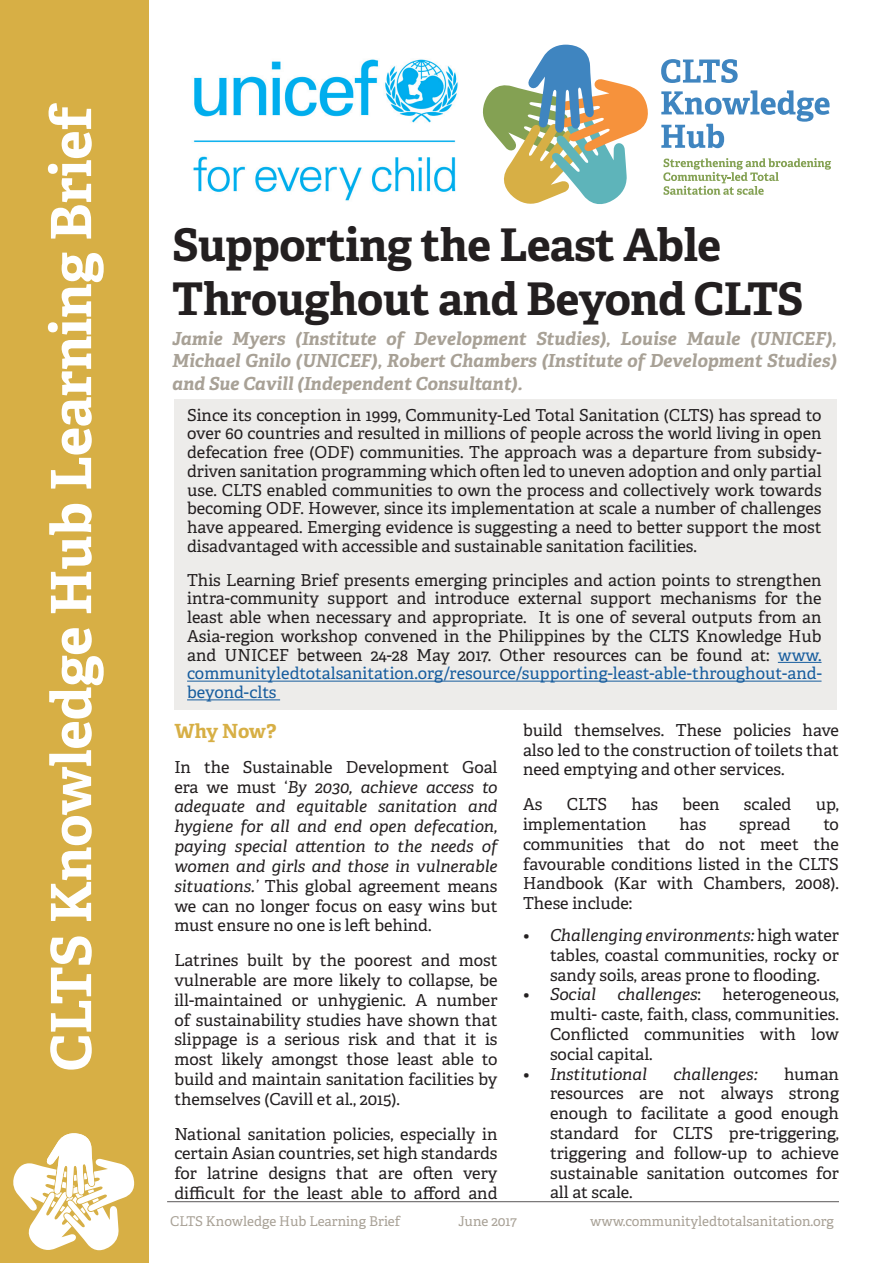
<style>
.page{position:relative;width:893px;height:1263px;background:#fff}
.page>*{position:absolute;margin:0;border:0;box-sizing:border-box;transform-origin:0 0}
.t1{font:700 55.5px "Adelle";color:#fff}
.t2{font:700 45px/54px "Adelle";letter-spacing:-.01em;color:#231f20}
.t3{font:700 19.5px "Adelle";letter-spacing:-.02em;color:#d7af45}
.t4{font:italic 700 18px/21.6px "Adelle";color:#a8a196}
.t5{font:16.5px/19.8px "Adelle";color:#231f20;text-align:justify}
.t6{font:italic 16.5px/19.8px "Adelle";color:#231f20;text-align:justify}
.t7{font:13.5px "Adelle";color:#a8a196}
.s1{color:#175d9e}
.s2{font-style:normal}
.s3{font-style:italic}
</style>
<div class="page">
<div style="left:0;top:0;width:149px;height:1263px;background:#d7af45"></div>
<svg style="left:483px;top:45px;width:165px;height:159px"></svg>
<svg style="left:661px;top:59px;width:77px;height:24px"></svg>
<svg style="left:661px;top:90px;width:168px;height:58px"></svg>
<svg style="left:663px;top:158px;width:168px;height:37px"></svg>
<svg style="left:13px;top:1133px;width:121px;height:117px"></svg>
<hr style="left:167px;top:1201px;width:672px;height:1px;background:#231f20">
<div style="left:174px;top:400px;width:663px;height:310px;background:#edecea"></div>
<hr style="left:778px;top:662px;width:43px;height:1px;background:#175d9e">
<hr style="left:187px;top:681px;width:634px;height:1px;background:#175d9e">
<hr style="left:187px;top:699px;width:93px;height:1px;background:#175d9e">
<img style="left:193px;top:59px;width:265px;height:142px">
<p class="t1" style="left:36px;top:1071px;width:970px;rotate:-90deg">CLTS Knowledge Hub Learning Brief</p>
<p class="t2" style="left:172px;top:219px;width:633px">Supporting the Least Able<br>Throughout and Beyond CLTS</p>
<p class="t4" style="left:172px;top:327px;width:666px">Jamie Myers (Institute of Development Studies), Louise Maule (UNICEF),<br>Michael Gnilo (UNICEF), Robert Chambers (Institute of Development Studies)</p>
<p class="t4" style="left:172px;top:372px;width:352px">and Sue Cavill (Independent Consultant).</p>
<p class="t5" style="left:187px;top:405px;width:636px;line-height:18.8px">Since its conception in 1999, Community-Led Total Sanitation (CLTS) has spread to over 60 countries and resulted in millions of people across the world living in open defecation free (ODF) communities. The approach was a departure from subsidy&shy;driven sanitation programming which often led to uneven adoption and only partial use. CLTS enabled communities to own the process and collectively work towards becoming ODF. However, since its implementation at scale a number of challenges have appeared. Emerging evidence is suggesting a need to better support the most disadvantaged with accessible and sustainable sanitation facilities.</p>
<p class="t5" style="left:187px;top:570px;width:636px;line-height:18.8px">This Learning Brief presents emerging principles and action points to strengthen intra-community support and introduce external support mechanisms for the least able when necessary and appropriate. It is one of several outputs from an Asia-region workshop convened in the Philippines by the CLTS Knowledge Hub and UNICEF between 24-28 May 2017. Other resources can be found at: <span class="s1">www. communityledtotalsanitation.org/resource/supporting-least-able-throughout-and&shy;beyond-clts</span></p>
<p class="t5" style="left:523px;top:719px;width:317px">build themselves. These policies have also led to the construction of toilets that need emptying and other services.</p>
<p class="t5" style="left:523px;top:794px;width:21px">As</p>
<p class="t5" style="left:567px;top:794px;width:42px">CLTS</p>
<p class="t5" style="left:631px;top:794px;width:28px">has</p>
<p class="t5" style="left:683px;top:794px;width:38px">been</p>
<p class="t5" style="left:744px;top:794px;width:49px">scaled</p>
<p class="t5" style="left:816px;top:794px;width:25px">up,</p>
<p class="t5" style="left:523px;top:813px;width:125px">implementation</p>
<p class="t5" style="left:679px;top:813px;width:28px">has</p>
<p class="t5" style="left:739px;top:813px;width:53px">spread</p>
<p class="t3" style="left:174px;top:719px;width:104px">Why Now?</p>
<p class="t6" style="left:174px;top:756px;width:325px"><span class="s2">In the Sustainable Development Goal era we must ‘</span>By 2030, achieve access to adequate and equitable sanitation and hygiene for all and end open defecation, paying special attention to the needs of women and girls and those in vulnerable situations.’ <span class="s2">This global agreement means we can no longer focus on easy wins but must ensure no one is left behind.</span></p>
<p class="t5" style="left:174px;top:950px;width:325px">Latrines built by the poorest and most vulnerable are more likely to collapse, be ill-maintained or unhygienic. A number of sustainability studies have shown that slippage is a serious risk and that it is most likely amongst those least able to build and maintain sanitation facilities by themselves (Cavill et al., 2015).</p>
<p class="t5" style="left:174px;top:1123px;width:325px">National sanitation policies, especially in certain Asian countries, set high standards for latrine designs that are often very difficult for the least able to afford and</p>
<p class="t5" style="left:523px;top:813px;width:317px;text-indent:300px">to communities that do not meet the favourable conditions listed in the CLTS Handbook (Kar with Chambers, 2008).<br>These include:</p>
<p class="t5" style="left:550px;top:924px;width:290px;text-indent:-27px"><span class="s3">• Challenging environments:</span> high water tables, coastal communities, rocky or sandy soils, areas prone to flooding.</p>
<p class="t6" style="left:523px;top:984px;width:74px">• Social</p>
<p class="t6" style="left:617px;top:984px;width:85px">challenges<span class="s2">:</span></p>
<p class="t5" style="left:550px;top:984px;width:290px;text-indent:173px">heterogeneous, multi- caste, faith, class, communities.<br>Conflicted communities with low social capital.</p>
<p class="t6" style="left:523px;top:1063px;width:125px">• Institutional</p>
<p class="t6" style="left:673px;top:1063px;width:86px">challenges:</p>
<p class="t5" style="left:550px;top:1063px;width:290px;text-indent:234px">human resources are not always strong enough to facilitate a good enough standard for CLTS pre-triggering, triggering and follow-up to achieve sustainable sanitation outcomes for all at scale.</p>
<p class="t7" style="left:170px;top:1212px;width:232px">CLTS Knowledge Hub Learning Brief</p>
<p class="t7" style="left:458px;top:1212px;width:60px">June 2017</p>
<p class="t7" style="left:590px;top:1212px;width:245px">www.communityledtotalsanitation.org</p>
</div>
